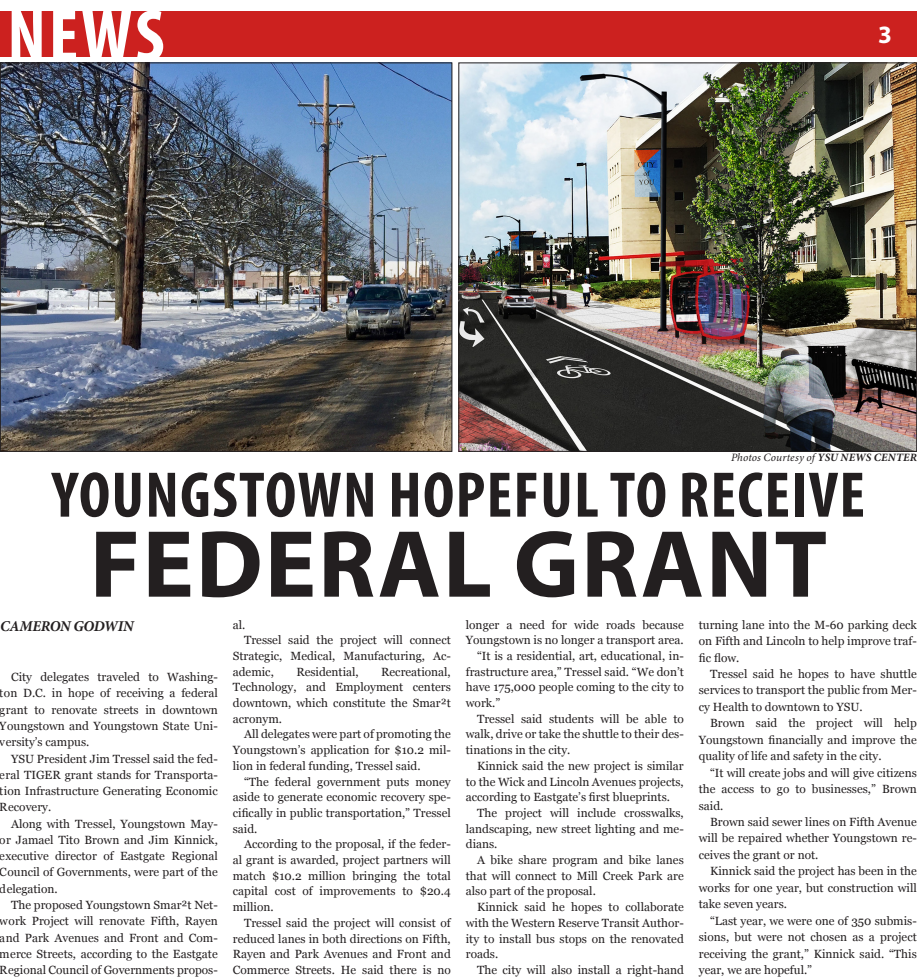
<style>
.page{position:relative;width:917px;height:979px;background:#fff}
.page>*{position:absolute;margin:0;border:0;box-sizing:border-box;transform-origin:0 0}
.t1{font:700 96.25px "Myriad Pro";letter-spacing:.02em;color:#231f20}
.Small_Headline{font:700 condensed 75px "Myriad Pro";color:#fff}
.t2{font:700 condensed 65px "Myriad Pro";letter-spacing:.02em;color:#231f20}
.Small_Headline-2{font:700 25px "Myriad Pro";color:#fff}
.t3{font:italic 700 15px "Minion Pro";letter-spacing:-.02em;color:#231f20}
.t4{font:11.88px/15.8px "Georgia";color:#231f20;text-align:justify}
.t5{font:italic 11.25px "Minion Pro";letter-spacing:.005em;color:#231f20}
.s1{font-weight:700}
</style>
<div class="page">
<div style="left:0;top:11px;width:917px;height:45px;background:#cc211f"></div>
<img style="left:2px;top:65px;width:448px;height:385px">
<img style="left:460px;top:65px;width:455px;height:385px">
<p class="Small_Headline" style="left:7px;top:-11px;width:159px">NEWS</p>
<p class="Small_Headline-2" style="left:878px;top:18px;width:15px">3</p>
<p class="t5" style="left:731px;top:450px;width:187px">Photos Courtesy of <span class="s1">YSU NEWS CENTER</span></p>
<p class="t2" style="left:52px;top:454px;width:814px">YOUNGSTOWN HOPEFUL TO RECEIVE</p>
<p class="t1" style="left:90px;top:501px;width:739px">FEDERAL GRANT</p>
<p class="t3" style="left:0;top:615px;width:135px">CAMERON GODWIN</p>
<p class="t4" style="left:466px;top:617px;width:219px">longer a need for wide roads because<br>Youngstown is no longer a transport area.</p>
<p class="t4" style="left:466px;top:648px;width:219px;text-indent:11px">“It is a residential, art, educational, in&shy;frastructure area,” Tressel said. “We don’t have 175,000 people coming to the city to work.”</p>
<p class="t4" style="left:466px;top:711px;width:219px;text-indent:11px">Tressel said students will be able to walk, drive or take the shuttle to their des&shy;tinations in the city.</p>
<p class="t4" style="left:466px;top:758px;width:219px;text-indent:11px">Kinnick said the new project is similar to the Wick and Lincoln Avenues projects, according to Eastgate’s first blueprints.</p>
<p class="t4" style="left:466px;top:805px;width:219px;text-indent:11px">The project will include crosswalks, landscaping, new street lighting and me&shy;dians.</p>
<p class="t4" style="left:466px;top:852px;width:219px;text-indent:11px">A bike share program and bike lanes that will connect to Mill Creek Park are also part of the proposal.</p>
<p class="t4" style="left:466px;top:899px;width:219px;text-indent:11px">Kinnick said he hopes to collaborate with the Western Reserve Transit Author&shy;ity to install bus stops on the renovated roads.</p>
<p class="t4" style="left:477px;top:962px;width:208px">The city will also install a right-hand</p>
<p class="t4" style="left:233px;top:617px;width:14px">al.</p>
<p class="t4" style="left:233px;top:632px;width:219px;text-indent:11px">Tressel said the project will connect Strategic, Medical, Manufacturing, Ac&shy;ademic,</p>
<p class="t4" style="left:699px;top:616px;width:219px;line-height:16.5px">turning lane into the M-60 parking deck on Fifth and Lincoln to help improve traf&shy;fic flow.</p>
<p class="t4" style="left:699px;top:666px;width:219px;line-height:16.5px;text-indent:11px">Tressel said he hopes to have shuttle services to transport the public from Mer&shy;cy Health to downtown to YSU.</p>
<p class="t4" style="left:699px;top:715px;width:219px;line-height:16.5px;text-indent:11px">Brown said the project will help Youngstown financially and improve the quality of life and safety in the city.</p>
<p class="t4" style="left:699px;top:764px;width:219px;line-height:16.5px;text-indent:11px">“It will create jobs and will give citizens the access to go to businesses,” Brown said.</p>
<p class="t4" style="left:699px;top:814px;width:219px;line-height:16.5px;text-indent:11px">Brown said sewer lines on Fifth Avenue will be repaired whether Youngstown re&shy;ceives the grant or not.</p>
<p class="t4" style="left:699px;top:863px;width:219px;line-height:16.5px;text-indent:11px">Kinnick said the project has been in the works for one year, but construction will take seven years.</p>
<p class="t4" style="left:699px;top:912px;width:219px;line-height:16.5px;text-indent:11px">“Last year, we were one of 350 submis&shy;sions, but were not chosen as a project receiving the grant,” Kinnick said. “This year, we are hopeful.”</p>
<p class="t4" style="left:233px;top:664px;width:219px;text-indent:148px">Recreational, Technology, and Employment centers downtown, which constitute the Smar²t acronym.</p>
<p class="t4" style="left:233px;top:727px;width:219px;text-indent:11px">All delegates were part of promoting the Youngstown’s application for $10.2 mil&shy;lion in federal funding, Tressel said.</p>
<p class="t4" style="left:233px;top:774px;width:219px;text-indent:11px">“The federal government puts money aside to generate economic recovery spe&shy;cifically in public transportation,” Tressel said.</p>
<p class="t4" style="left:233px;top:836px;width:219px;text-indent:11px">According to the proposal, if the feder&shy;al grant is awarded, project partners will match $10.2 million bringing the total capital cost of improvements to $20.4 million.</p>
<p class="t4" style="left:233px;top:915px;width:219px;text-indent:11px">Tressel said the project will consist of reduced lanes in both directions on Fifth, Rayen and Park Avenues and Front and Commerce Streets. He said there is no</p>
<p class="t4" style="left:296px;top:664px;width:64px">Residential,</p>
<p class="t4" style="left:0;top:669px;width:219px;line-height:16.2px;text-indent:11px">City delegates traveled to Washing&shy;ton D.C. in hope of receiving a federal grant to renovate streets in downtown Youngstown and Youngstown State Uni&shy;versity’s campus.</p>
<p class="t4" style="left:0;top:750px;width:219px;line-height:16.2px;text-indent:11px">YSU President Jim Tressel said the fed&shy;eral TIGER grant stands for Transporta&shy;tion Infrastructure Generating Economic Recovery.</p>
<p class="t4" style="left:0;top:815px;width:219px;line-height:16.2px;text-indent:11px">Along with Tressel, Youngstown May&shy;or Jamael Tito Brown and Jim Kinnick, executive director of Eastgate Regional Council of Governments, were part of the delegation.</p>
<p class="t4" style="left:0;top:897px;width:219px;line-height:16.2px;text-indent:11px">The proposed Youngstown Smar²t Net&shy;work Project will renovate Fifth, Rayen and Park Avenues and Front and Com&shy;merce Streets, according to the Eastgate Regional Council of Governments propos-</p>
</div>
